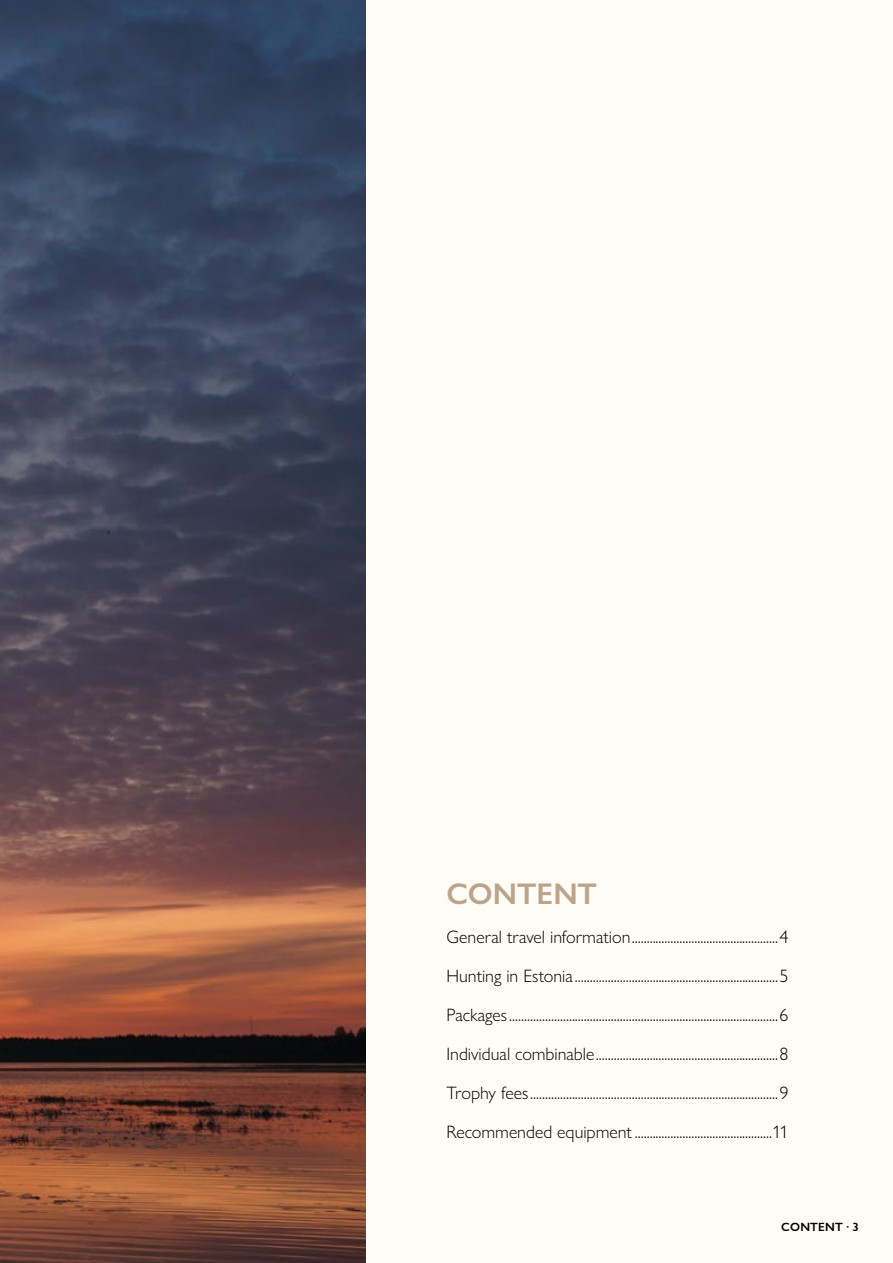
<style>
.page{position:relative;width:893px;height:1263px;background:#fff}
.page>*{position:absolute;margin:0;border:0;box-sizing:border-box;transform-origin:0 0}
.t1{font:600 30px "Gill Sans Nova";letter-spacing:-.005em;color:#bca48b}
.t2{font:300 18px/39px "Gill Sans Nova";color:#000;text-align:justify}
.t3{font:600 12px "Gill Sans Nova";color:#000}
</style>
<div class="page">
<img style="left:0;top:0;width:366px;height:1263px">
<div style="left:366px;top:0;width:527px;height:1263px;background:#fffbf5"></div>
<h1 class="t1" style="left:446px;top:875px;width:152px">CONTENT</h1>
<p class="t2" style="left:446px;top:917px;width:344px">General travel information.................................................4<br>Hunting in Estonia ....................................................................5<br>Packages..........................................................................................6<br>Individual combinable.............................................................8<br>Trophy fees...................................................................................9<br>Recommended equipment ..............................................11</p>
<p class="t3" style="left:781px;top:1219px;width:19px">CONTENT</p>
<p class="t3" style="left:846px;top:1219px;width:14px">· 3</p>
</div>
